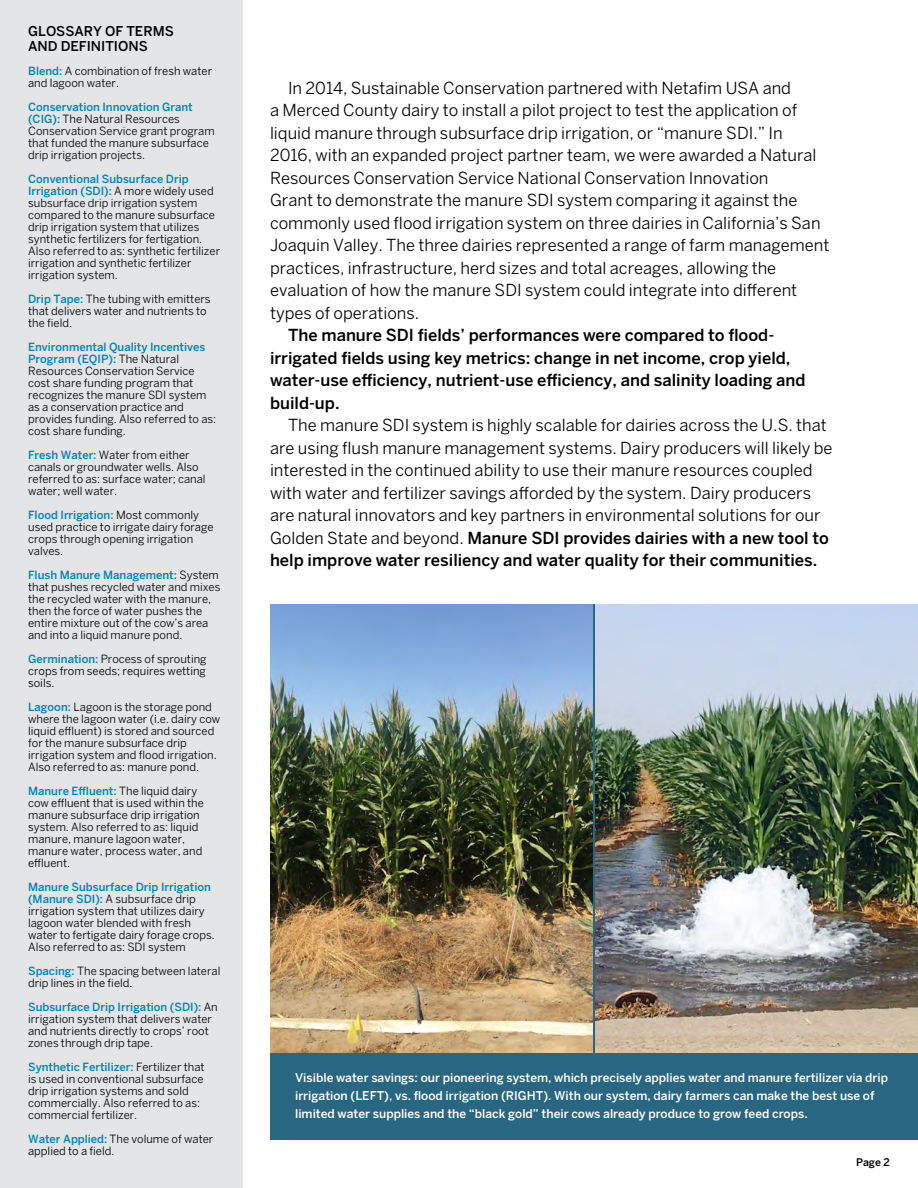
<style>
.page{position:relative;width:918px;height:1188px;background:#fff}
.page>*{position:absolute;margin:0;border:0;box-sizing:border-box;transform-origin:0 0}
.NewBody{font:16.5px/22.5px "Benton Sans F";color:#000}
.NewBody-2{font:500 16.5px/22.5px "Benton Sans F";color:#000}
.NewBody-3{font:500 13.5px/15px "Benton Sans F";color:#000}
.t1{font:500 12px/18px "Benton Sans F";color:#fff}
.NewBody-4{font:11.25px/12px "Benton Sans F";color:#000}
.t2{font:500 10.5px "Benton Sans F";color:#000}
.s1{font-weight:500;color:#0085bb}
.s2{font-weight:500}
</style>
<div class="page">
<div style="left:0;top:0;width:243px;height:1188px;background:#e4e5e6"></div>
<div style="left:270px;top:604px;width:648px;height:536px;background:#286681"></div>
<img style="left:596px;top:604px;width:322px;height:449px">
<img style="left:270px;top:605px;width:322px;height:448px">
<p class="NewBody-3" style="left:28px;top:24px;width:147px">GLOSSARY OF TERMS<br>AND DEFINITIONS</p>
<p class="NewBody-4" style="left:28px;top:65px;width:186px"><span class="s1">Blend:</span> A combination of fresh water and lagoon water.</p>
<p class="NewBody-4" style="left:28px;top:101px;width:188px"><span class="s1">Conservation Innovation Grant (CIG):</span> The Natural Resources<br>Conservation Service grant program that funded the manure subsurface drip irrigation projects.</p>
<p class="NewBody-4" style="left:28px;top:173px;width:194px"><span class="s1">Conventional Subsurface Drip Irrigation (SDI):</span> A more widely used subsurface drip irrigation system compared to the manure subsurface drip irrigation system that utilizes synthetic fertilizers for fertigation.<br>Also referred to as: synthetic fertilizer irrigation and synthetic fertilizer irrigation system.</p>
<p class="NewBody-4" style="left:28px;top:293px;width:184px"><span class="s1">Drip Tape:</span> The tubing with emitters that delivers water and nutrients to the field.</p>
<p class="NewBody-4" style="left:28px;top:341px;width:190px"><span class="s1">Environmental Quality Incentives<br>Program (EQIP):</span> The Natural<br>Resources Conservation Service cost share funding program that recognizes the manure SDI system as a conservation practice and provides funding. Also referred to as: cost share funding.</p>
<p class="NewBody-4" style="left:28px;top:449px;width:179px"><span class="s1">Fresh Water:</span> Water from either canals or groundwater wells. Also referred to as: surface water; canal water; well water.</p>
<p class="NewBody-4" style="left:28px;top:509px;width:187px"><span class="s1">Flood Irrigation:</span> Most commonly used practice to irrigate dairy forage crops through opening irrigation valves.</p>
<p class="NewBody-4" style="left:28px;top:569px;width:194px"><span class="s1">Flush Manure Management:</span> System that pushes recycled water and mixes the recycled water with the manure, then the force of water pushes the entire mixture out of the cow’s area and into a liquid manure pond.</p>
<p class="NewBody-4" style="left:28px;top:653px;width:180px;text-align:justify"><span class="s1">Germination:</span> Process of sprouting crops from seeds; requires wetting soils.</p>
<p class="NewBody-4" style="left:28px;top:701px;width:194px"><span class="s1">Lagoon:</span> Lagoon is the storage pond where the lagoon water (i.e. dairy cow liquid effluent) is stored and sourced for the manure subsurface drip irrigation system and flood irrigation.<br>Also referred to as: manure pond.</p>
<p class="NewBody-4" style="left:28px;top:785px;width:177px"><span class="s1">Manure Effluent:</span> The liquid dairy cow effluent that is used within the manure subsurface drip irrigation system. Also referred to as: liquid manure, manure lagoon water, manure water, process water, and effluent.</p>
<p class="NewBody-4" style="left:28px;top:881px;width:188px"><span class="s1">Manure Subsurface Drip Irrigation (Manure SDI):</span> A subsurface drip irrigation system that utilizes dairy lagoon water blended with fresh water to fertigate dairy forage crops.<br>Also referred to as: SDI system</p>
<p class="NewBody-4" style="left:28px;top:965px;width:194px"><span class="s1">Spacing:</span> The spacing between lateral drip lines in the field.</p>
<p class="NewBody-4" style="left:28px;top:1001px;width:191px"><span class="s1">Subsurface Drip Irrigation (SDI):</span> An irrigation system that delivers water and nutrients directly to crops’ root zones through drip tape.</p>
<p class="NewBody-4" style="left:28px;top:1061px;width:178px"><span class="s1">Synthetic Fertilizer:</span> Fertilizer that is used in conventional subsurface drip irrigation systems and sold commercially. Also referred to as: commercial fertilizer.</p>
<p class="NewBody-4" style="left:28px;top:1133px;width:187px"><span class="s1">Water Applied:</span> The volume of water applied to a field.</p>
<p class="NewBody" style="left:270px;top:77px;width:561px;text-indent:18px">In 2014, Sustainable Conservation partnered with Netafim USA and<br>a Merced County dairy to install a pilot project to test the application of liquid manure through subsurface drip irrigation, or “manure SDI.” In<br>2016, with an expanded project partner team, we were awarded a Natural Resources Conservation Service National Conservation Innovation<br>Grant to demonstrate the manure SDI system comparing it against the commonly used flood irrigation system on three dairies in California’s San Joaquin Valley. The three dairies represented a range of farm management practices, infrastructure, herd sizes and total acreages, allowing the evaluation of how the manure SDI system could integrate into different types of operations.</p>
<p class="NewBody-2" style="left:270px;top:325px;width:537px;text-indent:18px">The manure SDI fields’ performances were compared to flood&shy;irrigated fields using key metrics: change in net income, crop yield, water-use efficiency, nutrient-use efficiency, and salinity loading and build-up.</p>
<p class="NewBody" style="left:270px;top:415px;width:564px;text-indent:18px">The manure SDI system is highly scalable for dairies across the U.S. that are using flush manure management systems. Dairy producers will likely be interested in the continued ability to use their manure resources coupled with water and fertilizer savings afforded by the system. Dairy producers are natural innovators and key partners in environmental solutions for our Golden State and beyond. <span class="s2">Manure SDI provides dairies with a new tool to help improve water resiliency and water quality for their communities.</span></p>
<p class="t1" style="left:295px;top:1069px;width:594px">Visible water savings: our pioneering system, which precisely applies water and manure fertilizer via drip irrigation (LEFT), vs. flood irrigation (RIGHT). With our system, dairy farmers can make the best use of limited water supplies and the “black gold” their cows already produce to grow feed crops.</p>
<p class="t2" style="left:856px;top:1156px;width:35px">Page 2</p>
</div>
